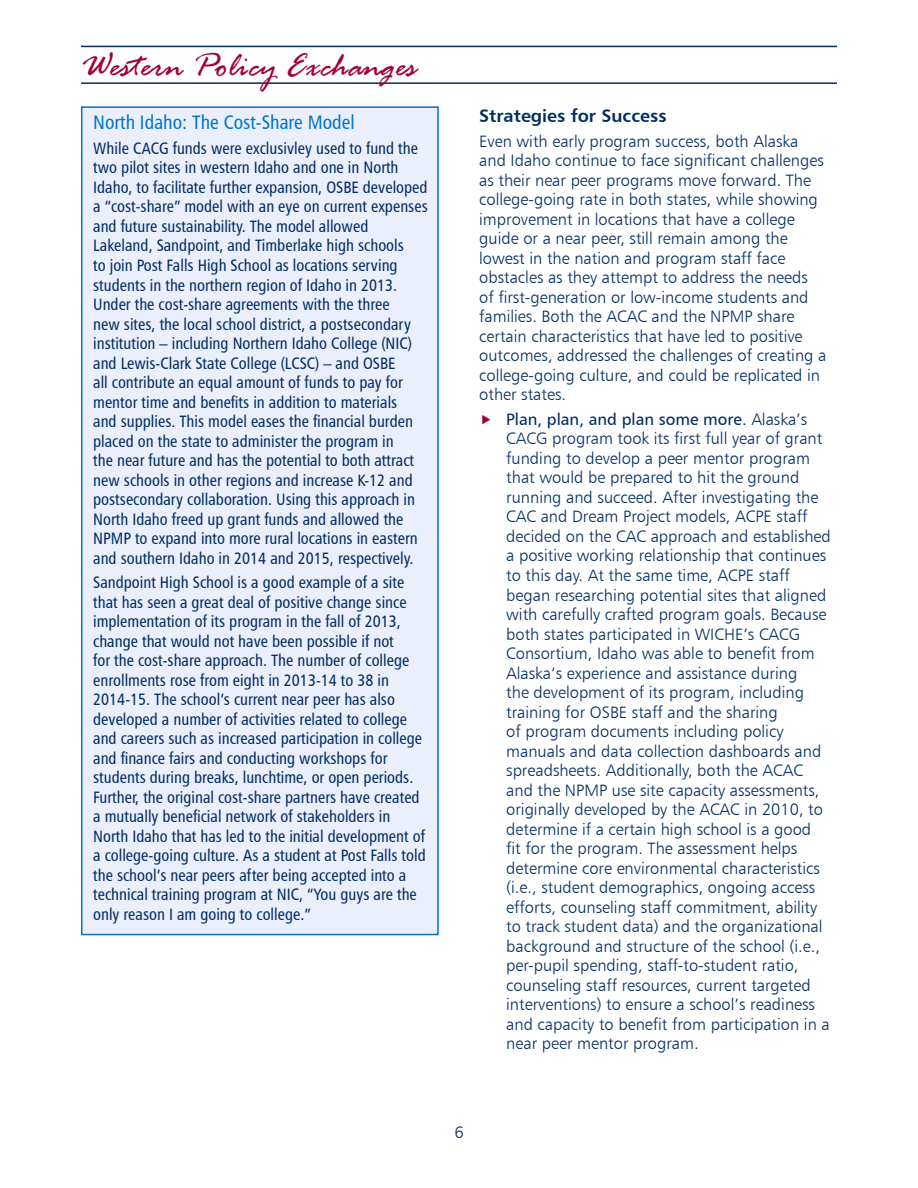
<style>
.page{position:relative;width:918px;height:1188px;background:#fff}
.page>*{position:absolute;margin:0;border:0;box-sizing:border-box;transform-origin:0 0}
.t1{font:italic 36px "Rage";color:#a40133}
.body_text{font:19.5px "Humanist 777 BT Roman Condensed B";color:#0073ce}
.head_2{font:18px "Humanist 777 BT Bold B";color:#002c62}
.body_text-2{font:16.5px/19.5px "Humanist 777 BT Light B";color:#002c62}
.body_text-3{font:16.5px/19.5px "Humanist 777 BT Roman Condensed B";color:#002c62}
.s1{font-family:"Humanist 777 BT Roman B"}
</style>
<div class="page">
<hr style="left:81px;top:82px;width:756px;height:2px;background:#002c62">
<hr style="left:81px;top:46px;width:756px;height:1px;background:#002c62">
<div style="left:81px;top:106px;width:358px;height:829px;background:#ebeffb;border:2px solid #0073ce"></div>
<h1 class="t1" style="left:81px;top:47px;width:337px">Western Policy Exchanges</h1>
<p class="body_text" style="left:93px;top:110px;width:263px">North Idaho: The Cost-Share Model</p>
<p class="body_text-3" style="left:93px;top:138px;width:336px">While CACG funds were exclusivley used to fund the two pilot sites in western Idaho and one in North Idaho, to facilitate further expansion, OSBE developed a “cost-share” model with an eye on current expenses and future sustainability. The model allowed Lakeland, Sandpoint, and Timberlake high schools<br>to join Post Falls High School as locations serving students in the northern region of Idaho in 2013.<br>Under the cost-share agreements with the three<br>new sites, the local school district, a postsecondary institution – including Northern Idaho College (NIC) and Lewis-Clark State College (LCSC) – and OSBE<br>all contribute an equal amount of funds to pay for mentor time and benefits in addition to materials<br>and supplies. This model eases the financial burden placed on the state to administer the program in<br>the near future and has the potential to both attract new schools in other regions and increase K-12 and postsecondary collaboration. Using this approach in North Idaho freed up grant funds and allowed the NPMP to expand into more rural locations in eastern and southern Idaho in 2014 and 2015, respectively.</p>
<p class="body_text-3" style="left:93px;top:573px;width:334px">Sandpoint High School is a good example of a site that has seen a great deal of positive change since implementation of its program in the fall of 2013, change that would not have been possible if not<br>for the cost-share approach. The number of college enrollments rose from eight in 2013-14 to 38 in 2014-15. The school’s current near peer has also developed a number of activities related to college and careers such as increased participation in college and finance fairs and conducting workshops for students during breaks, lunchtime, or open periods.<br>Further, the original cost-share partners have created a mutually beneficial network of stakeholders in North Idaho that has led to the initial development of a college-going culture. As a student at Post Falls told the school’s near peers after being accepted into a technical training program at NIC, “You guys are the only reason I am going to college.”</p>
<p class="head_2" style="left:479px;top:104px;width:189px">Strategies for Success</p>
<p class="body_text-2" style="left:479px;top:131px;width:349px">Even with early program success, both Alaska and Idaho continue to face significant challenges as their near peer programs move forward. The college-going rate in both states, while showing improvement in locations that have a college guide or a near peer, still remain among the lowest in the nation and program staff face obstacles as they attempt to address the needs of first-generation or low-income students and families. Both the ACAC and the NPMP share certain characteristics that have led to positive outcomes, addressed the challenges of creating a college-going culture, and could be replicated in other states.</p>
<p class="body_text-2" style="left:506px;top:409px;width:326px"><span class="s1">Plan, plan, and plan some more.</span> Alaska’s CACG program took its first full year of grant funding to develop a peer mentor program that would be prepared to hit the ground running and succeed. After investigating the CAC and Dream Project models, ACPE staff decided on the CAC approach and established a positive working relationship that continues to this day. At the same time, ACPE staff began researching potential sites that aligned with carefully crafted program goals. Because both states participated in WICHE’s CACG Consortium, Idaho was able to benefit from Alaska’s experience and assistance during<br>the development of its program, including training for OSBE staff and the sharing<br>of program documents including policy manuals and data collection dashboards and spreadsheets. Additionally, both the ACAC and the NPMP use site capacity assessments, originally developed by the ACAC in 2010, to determine if a certain high school is a good<br>fit for the program. The assessment helps determine core environmental characteristics (i.e., student demographics, ongoing access efforts, counseling staff commitment, ability to track student data) and the organizational background and structure of the school (i.e., per-pupil spending, staff-to-student ratio, counseling staff resources, current targeted interventions) to ensure a school’s readiness and capacity to benefit from participation in a near peer mentor program.</p>
<p class="body_text-2" style="left:454px;top:1122px;width:11px">6</p>
</div>
